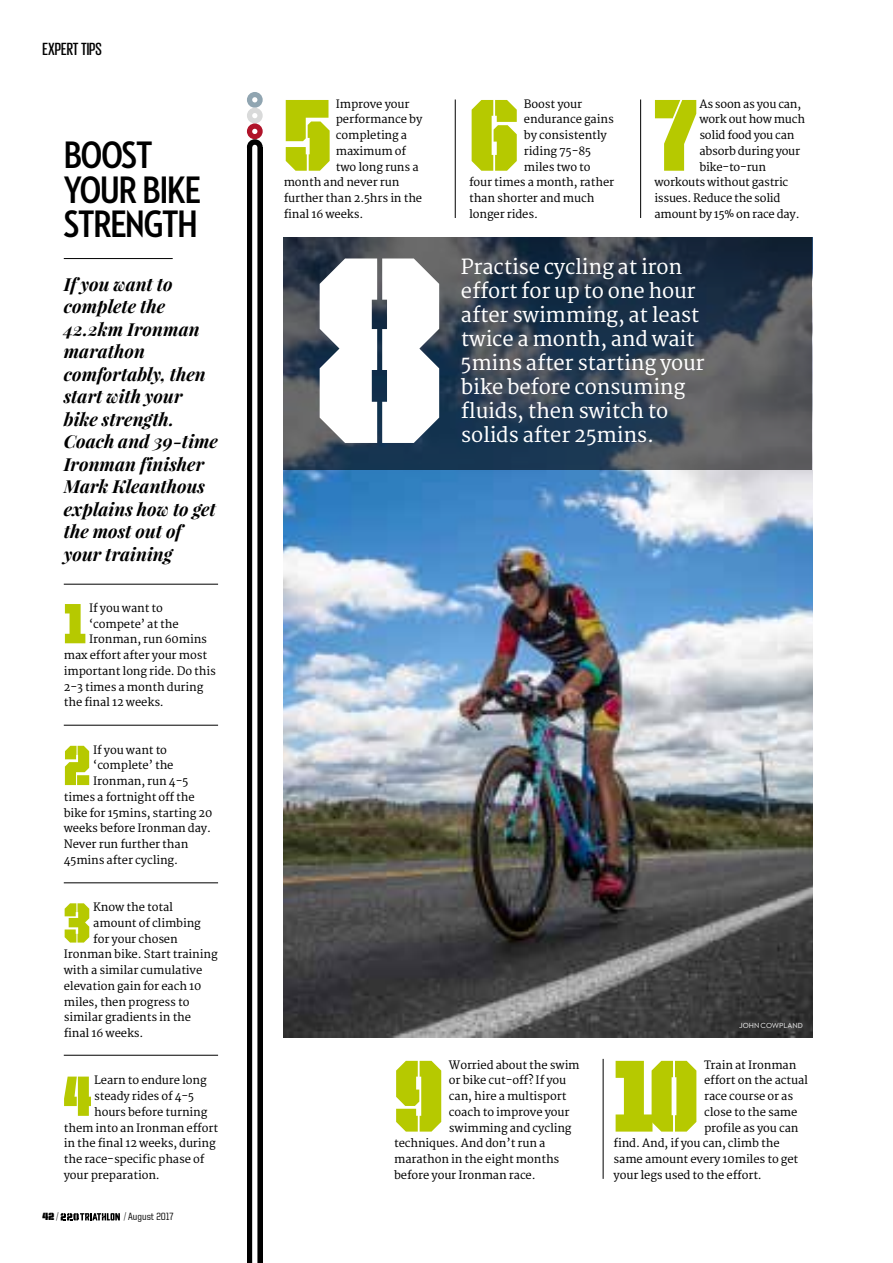
<style>
.page{position:relative;width:893px;height:1263px;background:#fff}
.page>*{position:absolute;margin:0;border:0;box-sizing:border-box;transform-origin:0 0}
.t1{font:267.3px "United Sans Cond Stencil";color:#fff}
.t2{font:102.6px "United Sans Cond Stencil";color:#b6c900}
.t3{font:56.85px "United Sans Cond Stencil";color:#b6c900}
.t4{font:700 39px/34.5px "Neutraface 2 Condensed";letter-spacing:-.03em;color:#000}
.t5{font:20.25px/24px "Merriweather";letter-spacing:-.01em;color:#fff}
.t6{font:italic 700 18px/22.5px "Playfair Display";color:#000}
.t7{font:500 18px "Giorgio Sans";color:#000}
.t8{font:11.25px "Merriweather";letter-spacing:-.01em;color:#000}
.t9{font:500 10.5px "United Sans Semi Cond";color:#000}
.t10{font:10.5px "United Sans Semi Cond Stencil";color:#000}
.t11{font:7.5px "Neutraface 2 Text";letter-spacing:.005em;color:#fff}
.s1{font-family:"United Sans Semi Cond";font-weight:300}
.s2{font-weight:300}
</style>
<div class="page">
<img style="left:284px;top:470px;width:528px;height:567px">
<svg style="left:284px;top:237px;width:528px;height:233px;background:#354353"></svg>
<hr style="left:64px;top:258px;width:109px;height:1px;background:#000">
<hr style="left:64px;top:584px;width:154px;height:1px;background:#000">
<hr style="left:64px;top:725px;width:154px;height:1px;background:#000">
<div style="left:247px;top:147px;width:16px;height:1116px;background:#000"></div>
<svg style="left:247px;top:139px;width:16px;height:16px"></svg>
<div style="left:252px;top:147px;width:5px;height:1116px;background:#fff"></div>
<div style="left:247px;top:92px;width:16px;height:16px;background:#90a5b1;border-radius:50%"></div>
<div style="left:247px;top:108px;width:16px;height:15px;background:#d9dada;border-radius:50%"></div>
<svg style="left:247px;top:123px;width:16px;height:16px"></svg>
<svg style="left:252px;top:113px;width:5px;height:5px"></svg>
<svg style="left:252px;top:129px;width:5px;height:5px"></svg>
<svg style="left:252px;top:97px;width:5px;height:5px"></svg>
<hr style="left:455px;top:99px;width:1px;height:119px;background:#000">
<hr style="left:640px;top:99px;width:1px;height:119px;background:#000">
<hr style="left:603px;top:1059px;width:1px;height:120px;background:#000">
<hr style="left:64px;top:882px;width:154px;height:1px;background:#000">
<hr style="left:64px;top:1055px;width:154px;height:1px;background:#000">
<svg style="left:61px;top:1213px;width:59px;height:7px"></svg>
<h3 class="t7" style="left:43px;top:40px;width:61px">EXPERT TIPS</h3>
<h3 class="t4" style="left:64px;top:138px;width:139px">BOOST<br>YOUR BIKE<br>STRENGTH</h3>
<h3 class="t6" style="left:64px;top:272px;width:156px">If you want to complete the<br>42.2km Ironman marathon comfortably, then start with your bike strength.<br>Coach and 39-time<br>Ironman finisher<br>Mark Kleanthous explains how to get the most out of your training</h3>
<h3 class="t3" style="left:64px;top:595px;width:24px">1</h3>
<p class="t8" style="left:89px;top:601px;width:75px">If you want to</p>
<p class="t8" style="left:89px;top:617px;width:91px">‘compete’ at the</p>
<p class="t8" style="left:89px;top:633px;width:119px">Ironman, run 60mins</p>
<p class="t8" style="left:64px;top:648px;width:145px">max effort after your most</p>
<p class="t8" style="left:64px;top:664px;width:154px">important long ride. Do this</p>
<p class="t8" style="left:64px;top:680px;width:141px">2-3 times a month during</p>
<p class="t8" style="left:64px;top:696px;width:102px">the final 12 weeks.</p>
<h3 class="t3" style="left:64px;top:737px;width:28px">2</h3>
<p class="t8" style="left:93px;top:743px;width:75px">If you want to</p>
<p class="t8" style="left:93px;top:759px;width:82px">‘complete’ the</p>
<p class="t8" style="left:93px;top:774px;width:97px">Ironman, run 4-5</p>
<p class="t8" style="left:64px;top:790px;width:133px">times a fortnight off the</p>
<p class="t8" style="left:64px;top:806px;width:150px">bike for 15mins, starting 20</p>
<p class="t8" style="left:64px;top:822px;width:149px">weeks before Ironman day.</p>
<p class="t8" style="left:64px;top:837px;width:126px">Never run further than</p>
<p class="t8" style="left:64px;top:853px;width:116px">45mins after cycling.</p>
<h3 class="t3" style="left:64px;top:894px;width:28px">3</h3>
<p class="t8" style="left:93px;top:900px;width:81px">Know the total</p>
<p class="t8" style="left:93px;top:916px;width:109px">amount of climbing</p>
<p class="t8" style="left:93px;top:932px;width:86px">for your chosen</p>
<p class="t8" style="left:64px;top:948px;width:155px">Ironman bike. Start training</p>
<p class="t8" style="left:64px;top:963px;width:140px">with a similar cumulative</p>
<p class="t8" style="left:64px;top:979px;width:139px">elevation gain for each 10</p>
<p class="t8" style="left:64px;top:995px;width:127px">miles, then progress to</p>
<p class="t8" style="left:64px;top:1011px;width:129px">similar gradients in the</p>
<p class="t8" style="left:64px;top:1026px;width:81px">final 16 weeks.</p>
<h3 class="t3" style="left:64px;top:1067px;width:29px">4</h3>
<p class="t8" style="left:94px;top:1074px;width:114px">Learn to endure long</p>
<p class="t8" style="left:94px;top:1089px;width:102px">steady rides of 4-5</p>
<p class="t8" style="left:94px;top:1105px;width:115px">hours before turning</p>
<p class="t8" style="left:64px;top:1121px;width:156px">them into an Ironman effort</p>
<p class="t8" style="left:64px;top:1137px;width:153px">in the final 12 weeks, during</p>
<p class="t8" style="left:64px;top:1152px;width:142px">the race-specific phase of</p>
<p class="t8" style="left:64px;top:1168px;width:98px">your preparation.</p>
<p class="t10" style="left:43px;top:1211px;width:18px">42 <span class="s1">/</span></p>
<p class="t9" style="left:124px;top:1211px;width:51px"><span class="s2">/</span> August 2017</p>
<h2 class="t2" style="left:284px;top:83px;width:48px">5</h2>
<p class="t8" style="left:336px;top:97px;width:75px">Improve your</p>
<p class="t8" style="left:336px;top:113px;width:88px">performance by</p>
<p class="t8" style="left:336px;top:129px;width:73px">completing a</p>
<p class="t8" style="left:336px;top:144px;width:72px">maximum of</p>
<p class="t8" style="left:336px;top:160px;width:84px">two long runs a</p>
<p class="t8" style="left:284px;top:176px;width:117px">month and never run</p>
<p class="t8" style="left:284px;top:192px;width:140px">further than 2.5hrs in the</p>
<p class="t8" style="left:284px;top:207px;width:81px">final 16 weeks.</p>
<h1 class="t1" style="left:314px;top:215px;width:132px">8</h1>
<h2 class="t2" style="left:469px;top:83px;width:51px">6</h2>
<p class="t8" style="left:524px;top:97px;width:60px">Boost your</p>
<p class="t8" style="left:524px;top:113px;width:91px">endurance gains</p>
<p class="t8" style="left:524px;top:129px;width:85px">by consistently</p>
<p class="t8" style="left:524px;top:144px;width:69px">riding 75-85</p>
<p class="t8" style="left:524px;top:160px;width:68px">miles two to</p>
<p class="t8" style="left:469px;top:176px;width:147px">four times a month, rather</p>
<p class="t8" style="left:469px;top:192px;width:127px">than shorter and much</p>
<p class="t8" style="left:469px;top:207px;width:70px">longer rides.</p>
<h2 class="t2" style="left:654px;top:83px;width:44px">7</h2>
<p class="t8" style="left:699px;top:97px;width:103px">As soon as you can,</p>
<p class="t8" style="left:699px;top:113px;width:107px">work out how much</p>
<p class="t8" style="left:699px;top:129px;width:97px">solid food you can</p>
<p class="t8" style="left:699px;top:144px;width:102px">absorb during your</p>
<p class="t8" style="left:699px;top:160px;width:68px">bike-to-run</p>
<p class="t8" style="left:654px;top:176px;width:135px">workouts without gastric</p>
<p class="t8" style="left:654px;top:192px;width:128px">issues. Reduce the solid</p>
<p class="t8" style="left:654px;top:207px;width:147px">amount by 15% on race day.</p>
<h3 class="t5" style="left:461px;top:256px;width:245px">Practise cycling at iron effort for up to one hour after swimming, at least twice a month, and wait<br>5mins after starting your bike before consuming fluids, then switch to</h3>
<h3 class="t5" style="left:461px;top:424px;width:195px">solids after 25mins.</h3>
<p class="t11" style="left:739px;top:1021px;width:65px">JOHN COWPLAND</p>
<h2 class="t2" style="left:394px;top:1044px;width:51px">9</h2>
<p class="t8" style="left:449px;top:1058px;width:132px">Worried about the swim</p>
<p class="t8" style="left:449px;top:1074px;width:119px">or bike cut-off? If you</p>
<p class="t8" style="left:449px;top:1089px;width:119px">can, hire a multisport</p>
<p class="t8" style="left:449px;top:1105px;width:122px">coach to improve your</p>
<p class="t8" style="left:449px;top:1121px;width:124px">swimming and cycling</p>
<p class="t8" style="left:394px;top:1137px;width:153px">techniques. And don’t run a</p>
<p class="t8" style="left:394px;top:1152px;width:167px">marathon in the eight months</p>
<p class="t8" style="left:394px;top:1168px;width:143px">before your Ironman race.</p>
<h2 class="t2" style="left:613px;top:1044px;width:87px">10</h2>
<p class="t8" style="left:704px;top:1058px;width:94px">Train at Ironman</p>
<p class="t8" style="left:704px;top:1074px;width:105px">effort on the actual</p>
<p class="t8" style="left:704px;top:1089px;width:91px">race course or as</p>
<p class="t8" style="left:704px;top:1105px;width:95px">close to the same</p>
<p class="t8" style="left:704px;top:1121px;width:96px">profile as you can</p>
<p class="t8" style="left:614px;top:1137px;width:168px">find. And, if you can, climb the</p>
<p class="t8" style="left:614px;top:1152px;width:186px">same amount every 10miles to get</p>
<p class="t8" style="left:614px;top:1168px;width:150px">your legs used to the effort.</p>
</div>
